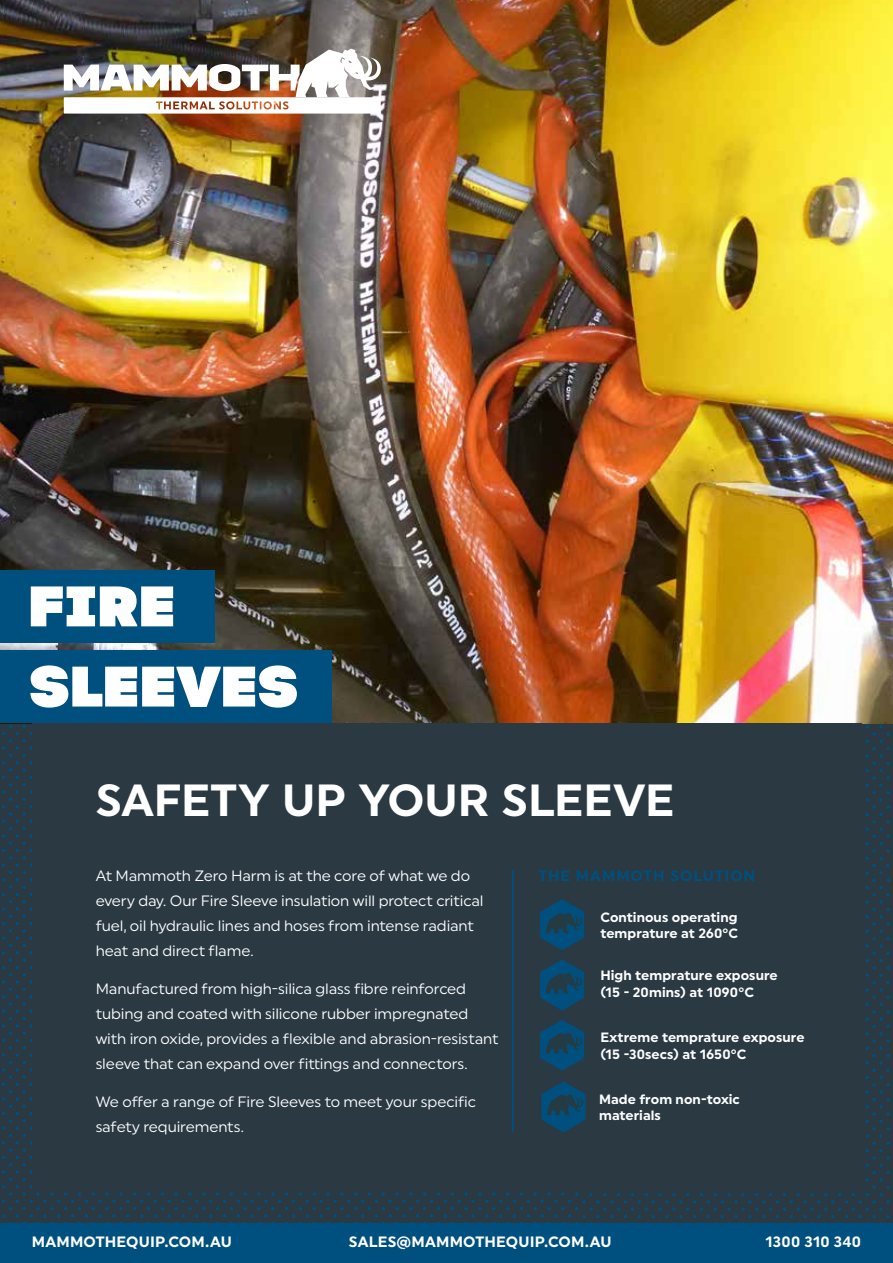
<style>
.page{position:relative;width:893px;height:1263px;background:#fff}
.page>*{position:absolute;margin:0;border:0;box-sizing:border-box;transform-origin:0 0}
.t1{font:57px/80.1px "Code Pro Black LC";letter-spacing:.035em;color:#fff}
.t2{font:700 45px "Uniform";color:#fff}
.t3{font:15px/24.9px "Uniform";letter-spacing:-.01em;color:#fff}
.t4{font:700 15px "Uniform";letter-spacing:.01em;color:#fff}
.t5{font:700 15px "Uniform";letter-spacing:.06em;color:#00507f}
.t6{font:700 13.5px/16.5px "Uniform";letter-spacing:.005em;color:#fff}
</style>
<div class="page">
<div style="left:0;top:1223px;width:893px;height:40px;background:#00507f"></div>
<img style="left:0;top:0;width:893px;height:723px">
<img style="left:64px;top:49px;width:316px;height:65px">
<div style="left:0;top:570px;width:214px;height:73px;background:#00507f"></div>
<div style="left:0;top:650px;width:332px;height:73px;background:#00507f"></div>
<div style="left:2px;top:724px;width:888px;height:499px;background:#2a3942"></div>
<hr style="left:512px;top:870px;width:2px;height:261px;background:#00507f">
<h1 class="t1" style="left:32px;top:566px;width:269px">FIRE<br>SLEEVES</h1>
<h2 class="t2" style="left:96px;top:773px;width:580px">SAFETY UP YOUR SLEEVE</h2>
<p class="t3" style="left:96px;top:863px;width:389px">At Mammoth Zero Harm is at the core of what we do every day. Our Fire Sleeve insulation will protect critical fuel, oil hydraulic lines and hoses from intense radiant heat and direct flame.</p>
<p class="t3" style="left:96px;top:976px;width:404px">Manufactured from high-silica glass fibre reinforced tubing and coated with silicone rubber impregnated with iron oxide, provides a flexible and abrasion-resistant sleeve that can expand over fittings and connectors.</p>
<p class="t3" style="left:96px;top:1088px;width:382px">We offer a range of Fire Sleeves to meet your specific safety requirements.</p>
<p class="t5" style="left:538px;top:867px;width:219px">THE MAMMOTH SOLUTION</p>
<p class="t6" style="left:600px;top:908px;width:139px">Continous operating temprature at 260°C</p>
<p class="t6" style="left:600px;top:967px;width:179px">High temprature exposure (15 - 20mins) at 1090°C</p>
<p class="t6" style="left:600px;top:1029px;width:206px">Extreme temprature exposure (15 -30secs) at 1650°C</p>
<p class="t6" style="left:599px;top:1090px;width:142px">Made from non-toxic materials</p>
<p class="t4" style="left:32px;top:1232px;width:201px">MAMMOTHEQUIP.COM.AU</p>
<p class="t4" style="left:349px;top:1232px;width:264px">SALES@MAMMOTHEQUIP.COM.AU</p>
<p class="t4" style="left:765px;top:1232px;width:97px">1300 310 340</p>
</div>
